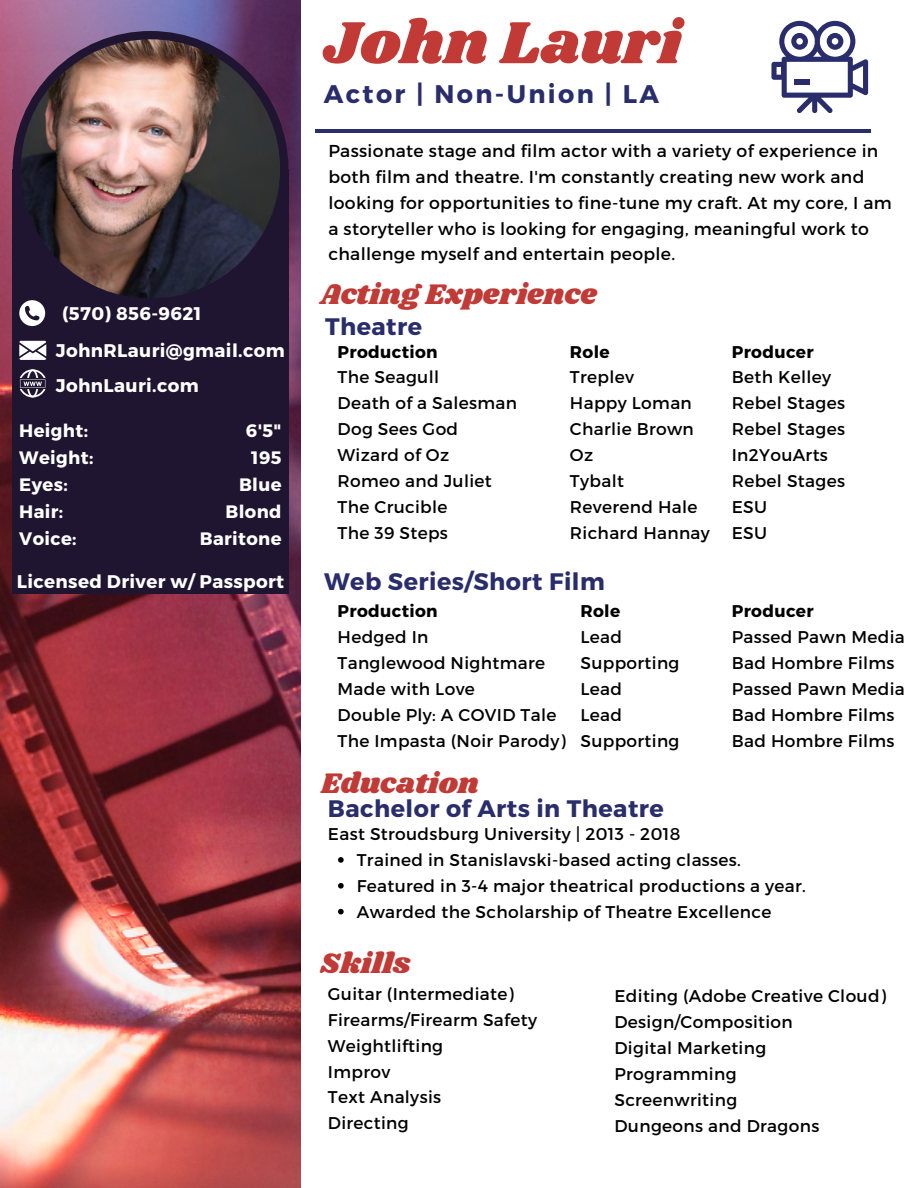
<style>
.page{position:relative;width:918px;height:1188px;background:#fff}
.page>*{position:absolute;margin:0;border:0;box-sizing:border-box;transform-origin:0 0}
.t1{font:61.5px "Shrikhand";color:#c13a36}
.t2{font:29.4px "Shrikhand";color:#c13a36}
.t3{font:700 25.5px "Montserrat";letter-spacing:.09em;color:#2a2d6b}
.t4{font:700 23.85px "Montserrat";letter-spacing:.02em;color:#2a2d6b}
.t5{font:700 18.3px "Montserrat";letter-spacing:.02em;color:#fff}
.t6{font:700 18px "Montserrat";letter-spacing:.02em;color:#fff}
.t7{font:17.25px/25.8px "Montserrat";letter-spacing:.02em;color:#000}
.t8{font:16.95px "Montserrat";letter-spacing:.02em;color:#000}
.t9{font:700 16.95px "Montserrat";letter-spacing:.02em;color:#000}
</style>
<div class="page">
<img style="left:0;top:0;width:301px;height:1188px">
<hr style="left:316px;top:129px;width:555px;height:4px;background:#2a2d6b">
<div style="left:13px;top:169px;width:276px;height:425px;background:#1f1530"></div>
<img style="left:13px;top:31px;width:275px;height:267px">
<svg style="left:771px;top:21px;width:97px;height:92px"></svg>
<div style="left:794px;top:80px;width:16px;height:5px;background:#2a2d6b"></div>
<svg style="left:338px;top:857px;width:6px;height:6px"></svg>
<svg style="left:338px;top:883px;width:6px;height:6px"></svg>
<svg style="left:338px;top:909px;width:6px;height:5px"></svg>
<svg style="left:19px;top:300px;width:26px;height:26px"></svg>
<svg style="left:19px;top:341px;width:27px;height:19px"></svg>
<svg style="left:20px;top:369px;width:26px;height:28px"></svg>
<p class="t5" style="left:62px;top:302px;width:141px">(570) 856-9621</p>
<p class="t5" style="left:56px;top:339px;width:230px">JohnRLauri@gmail.com</p>
<p class="t5" style="left:56px;top:374px;width:144px">JohnLauri.com</p>
<p class="t6" style="left:19px;top:419px;width:70px">Height:</p>
<p class="t6" style="left:19px;top:446px;width:76px">Weight:</p>
<p class="t6" style="left:19px;top:473px;width:50px">Eyes:</p>
<p class="t6" style="left:19px;top:500px;width:45px">Hair:</p>
<p class="t6" style="left:19px;top:527px;width:59px">Voice:</p>
<p class="t6" style="left:246px;top:419px;width:37px">6'5"</p>
<p class="t6" style="left:251px;top:446px;width:32px">195</p>
<p class="t6" style="left:239px;top:473px;width:44px">Blue</p>
<p class="t6" style="left:226px;top:500px;width:58px">Blond</p>
<p class="t6" style="left:200px;top:527px;width:83px">Baritone</p>
<p class="t5" style="left:17px;top:569px;width:269px">Licensed Driver w/ Passport</p>
<p class="t1" style="left:324px;top:0;width:359px">John Lauri</p>
<p class="t3" style="left:324px;top:78px;width:336px">Actor | Non-Union | LA</p>
<p class="t7" style="left:328px;top:137px;width:565px">Passionate stage and film actor with a variety of experience in both film and theatre. I'm constantly creating new work and looking for opportunities to fine-tune my craft. At my core, I am a storyteller who is looking for engaging, meaningful work to challenge myself and entertain people.</p>
<p class="t2" style="left:320px;top:273px;width:278px">Acting Experience</p>
<p class="t4" style="left:325px;top:311px;width:99px">Theatre</p>
<p class="t9" style="left:338px;top:340px;width:102px">Production</p>
<p class="t8" style="left:338px;top:366px;width:103px">The Seagull</p>
<p class="t8" style="left:338px;top:392px;width:181px">Death of a Salesman</p>
<p class="t8" style="left:338px;top:418px;width:122px">Dog Sees God</p>
<p class="t8" style="left:338px;top:444px;width:113px">Wizard of Oz</p>
<p class="t8" style="left:338px;top:470px;width:156px">Romeo and Juliet</p>
<p class="t8" style="left:338px;top:496px;width:111px">The Crucible</p>
<p class="t8" style="left:338px;top:522px;width:112px">The 39 Steps</p>
<p class="t9" style="left:570px;top:340px;width:41px">Role</p>
<p class="t8" style="left:570px;top:366px;width:66px">Treplev</p>
<p class="t8" style="left:570px;top:392px;width:123px">Happy Loman</p>
<p class="t8" style="left:570px;top:418px;width:125px">Charlie Brown</p>
<p class="t8" style="left:570px;top:444px;width:25px">Oz</p>
<p class="t8" style="left:570px;top:470px;width:56px">Tybalt</p>
<p class="t8" style="left:570px;top:496px;width:129px">Reverend Hale</p>
<p class="t8" style="left:570px;top:522px;width:142px">Richard Hannay</p>
<p class="t4" style="left:324px;top:566px;width:282px">Web Series/Short Film</p>
<p class="t9" style="left:338px;top:600px;width:102px">Production</p>
<p class="t8" style="left:338px;top:626px;width:93px">Hedged In</p>
<p class="t8" style="left:338px;top:652px;width:209px">Tanglewood Nightmare</p>
<p class="t8" style="left:338px;top:678px;width:139px">Made with Love</p>
<p class="t8" style="left:338px;top:704px;width:220px">Double Ply: A COVID Tale</p>
<p class="t8" style="left:338px;top:730px;width:230px">The Impasta (Noir Parody)</p>
<p class="t9" style="left:580px;top:600px;width:41px">Role</p>
<p class="t8" style="left:580px;top:626px;width:43px">Lead</p>
<p class="t8" style="left:580px;top:652px;width:101px">Supporting</p>
<p class="t8" style="left:580px;top:678px;width:43px">Lead</p>
<p class="t8" style="left:580px;top:704px;width:43px">Lead</p>
<p class="t8" style="left:580px;top:730px;width:101px">Supporting</p>
<p class="t9" style="left:732px;top:340px;width:83px">Producer</p>
<p class="t8" style="left:732px;top:366px;width:101px">Beth Kelley</p>
<p class="t8" style="left:732px;top:392px;width:115px">Rebel Stages</p>
<p class="t8" style="left:732px;top:418px;width:115px">Rebel Stages</p>
<p class="t8" style="left:732px;top:444px;width:98px">In2YouArts</p>
<p class="t8" style="left:732px;top:470px;width:115px">Rebel Stages</p>
<p class="t8" style="left:732px;top:496px;width:37px">ESU</p>
<p class="t8" style="left:732px;top:522px;width:37px">ESU</p>
<p class="t9" style="left:732px;top:600px;width:84px">Producer</p>
<p class="t8" style="left:732px;top:626px;width:175px">Passed Pawn Media</p>
<p class="t8" style="left:732px;top:652px;width:164px">Bad Hombre Films</p>
<p class="t8" style="left:732px;top:678px;width:175px">Passed Pawn Media</p>
<p class="t8" style="left:732px;top:704px;width:164px">Bad Hombre Films</p>
<p class="t8" style="left:732px;top:730px;width:164px">Bad Hombre Films</p>
<p class="t2" style="left:321px;top:763px;width:159px">Education</p>
<p class="t4" style="left:328px;top:793px;width:338px">Bachelor of Arts in Theatre</p>
<p class="t8" style="left:357px;top:849px;width:386px">Trained in Stanislavski-based acting classes.</p>
<p class="t8" style="left:357px;top:875px;width:451px">Featured in 3-4 major theatrical productions a year.</p>
<p class="t8" style="left:357px;top:901px;width:416px">Awarded the Scholarship of Theatre Excellence</p>
<p class="t8" style="left:328px;top:823px;width:354px">East Stroudsburg University | 2013 - 2018</p>
<p class="t2" style="left:320px;top:943px;width:92px">Skills</p>
<p class="t8" style="left:328px;top:983px;width:187px">Guitar (Intermediate)</p>
<p class="t8" style="left:328px;top:1009px;width:211px">Firearms/Firearm Safety</p>
<p class="t8" style="left:328px;top:1035px;width:117px">Weightlifting</p>
<p class="t8" style="left:328px;top:1061px;width:64px">Improv</p>
<p class="t8" style="left:328px;top:1086px;width:115px">Text Analysis</p>
<p class="t8" style="left:328px;top:1112px;width:82px">Directing</p>
<p class="t8" style="left:614px;top:985px;width:273px">Editing (Adobe Creative Cloud)</p>
<p class="t8" style="left:614px;top:1011px;width:180px">Design/Composition</p>
<p class="t8" style="left:614px;top:1037px;width:153px">Digital Marketing</p>
<p class="t8" style="left:614px;top:1063px;width:124px">Programming</p>
<p class="t8" style="left:614px;top:1089px;width:124px">Screenwriting</p>
<p class="t8" style="left:614px;top:1115px;width:206px">Dungeons and Dragons</p>
</div>
